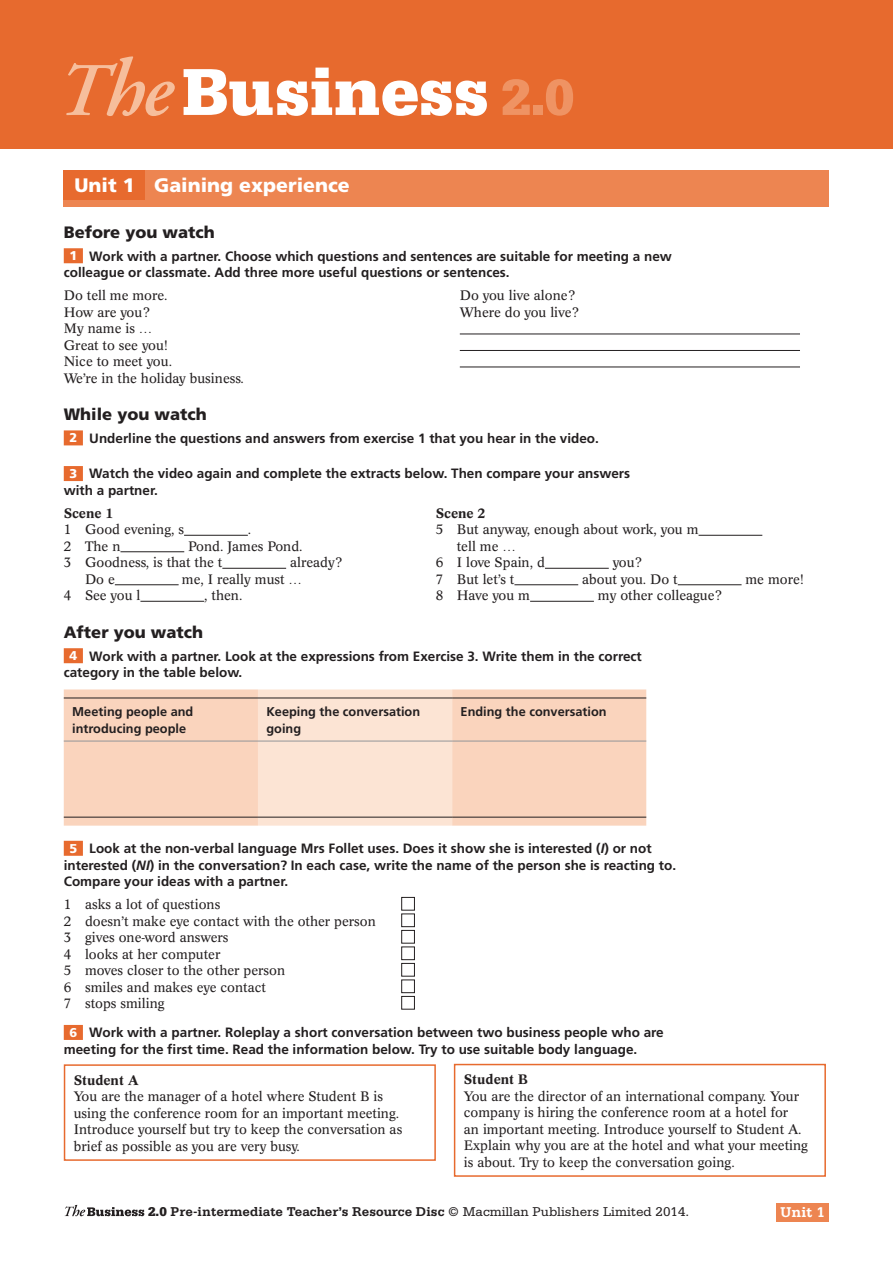
<style>
.page{position:relative;width:893px;height:1263px;background:#fff}
.page>*{position:absolute;margin:0;border:0;box-sizing:border-box;transform-origin:0 0}
.t1{font:900 70.05px "Serifa Std";color:#fff}
.t2{font:900 19.5px "Frutiger LT Std";color:#fff}
.t3{font:900 16.5px "Frutiger LT Std";color:#231f20}
.t4{font:700 15px "Serifa Std";color:#fff}
.t5{font:13.5px/16.5px "Concorde Std";color:#231f20}
.t6{font:700 13.5px/16.5px "Frutiger LT Std";color:#231f20}
.t7{font:700 13.5px "Serifa Std";color:#231f20}
.t8{font:500 13.5px "Concorde Std";color:#231f20}
.t9{font:700 12.75px/16.5px "Frutiger LT Std";color:#231f20}
.s1{font-family:"Adobe Garamond Pro";font-weight:600;font-style:italic;font-size:75.45px;color:#f6be9c}
.s2{font-family:"Adobe Garamond Pro";font-weight:600;font-style:italic;font-size:81.9px;color:#f6be9c}
.s3{font-size:53.7px;color:#ef9363}
.s4{font-weight:900;font-size:12.75px;color:#fff}
.s5{font-style:italic}
.s6{font-weight:900}
.s7{font-weight:400}
</style>
<div class="page">
<div style="left:0;top:0;width:893px;height:149px;background:#e76a2e"></div>
<div style="left:64px;top:170px;width:765px;height:36px;background:#ed8551"></div>
<div style="left:64px;top:170px;width:81px;height:30px;background:#e76a2e"></div>
<div style="left:776px;top:1203px;width:53px;height:18px;background:#ed8551"></div>
<svg style="left:65px;top:1205px;width:79px;height:11px"></svg>
<div style="left:64px;top:248px;width:19px;height:15px;background:#e76a2e"></div>
<div style="left:64px;top:430px;width:19px;height:15px;background:#e76a2e"></div>
<div style="left:64px;top:466px;width:19px;height:15px;background:#e76a2e"></div>
<div style="left:64px;top:648px;width:19px;height:15px;background:#e76a2e"></div>
<div style="left:64px;top:841px;width:19px;height:15px;background:#e76a2e"></div>
<div style="left:64px;top:1025px;width:19px;height:15px;background:#e76a2e"></div>
<hr style="left:460px;top:334px;width:340px;height:1px;background:#231f20">
<hr style="left:460px;top:350px;width:340px;height:1px;background:#231f20">
<hr style="left:460px;top:367px;width:340px;height:1px;background:#231f20">
<hr style="left:184px;top:535px;width:64px;height:1px;background:#231f20">
<hr style="left:698px;top:535px;width:64px;height:1px;background:#231f20">
<hr style="left:120px;top:551px;width:64px;height:1px;background:#231f20">
<hr style="left:222px;top:568px;width:64px;height:1px;background:#231f20">
<hr style="left:545px;top:568px;width:64px;height:1px;background:#231f20">
<hr style="left:115px;top:584px;width:64px;height:1px;background:#231f20">
<hr style="left:514px;top:584px;width:64px;height:1px;background:#231f20">
<hr style="left:678px;top:584px;width:64px;height:1px;background:#231f20">
<hr style="left:140px;top:601px;width:64px;height:1px;background:#231f20">
<hr style="left:530px;top:601px;width:64px;height:1px;background:#231f20">
<div style="left:64px;top:689px;width:582px;height:137px;background:#fad4bd"></div>
<div style="left:258px;top:689px;width:194px;height:137px;background:#fce4d4"></div>
<hr style="left:64px;top:741px;width:194px;height:1px;background:#939598">
<hr style="left:258px;top:741px;width:194px;height:1px;background:#939598">
<hr style="left:452px;top:741px;width:194px;height:1px;background:#939598">
<hr style="left:64px;top:817px;width:194px;height:1px;background:#231f20">
<hr style="left:258px;top:817px;width:194px;height:1px;background:#231f20">
<hr style="left:452px;top:817px;width:194px;height:1px;background:#231f20">
<hr style="left:64px;top:698px;width:194px;height:1px;background:#231f20">
<hr style="left:258px;top:698px;width:194px;height:1px;background:#231f20">
<hr style="left:452px;top:698px;width:194px;height:1px;background:#231f20">
<div style="left:401px;top:897px;width:14px;height:13px;border:1px solid #231f20"></div>
<div style="left:401px;top:913px;width:14px;height:14px;border:1px solid #231f20"></div>
<div style="left:401px;top:930px;width:14px;height:13px;border:1px solid #231f20"></div>
<div style="left:401px;top:946px;width:14px;height:14px;border:1px solid #231f20"></div>
<div style="left:401px;top:963px;width:14px;height:13px;border:1px solid #231f20"></div>
<div style="left:401px;top:979px;width:14px;height:14px;border:1px solid #231f20"></div>
<div style="left:401px;top:996px;width:14px;height:13px;border:1px solid #231f20"></div>
<div style="left:64px;top:1064px;width:372px;height:97px;border:2px solid #e76a2e"></div>
<div style="left:454px;top:1064px;width:372px;height:113px;border:2px solid #e76a2e"></div>
<h1 class="t1" style="left:56px;top:51px;width:520px"><span class="s1">T</span><span class="s2">he</span>Business <span class="s3">2.0</span></h1>
<h2 class="t2" style="left:75px;top:174px;width:277px">Unit 1 Gaining experience</h2>
<p class="t3" style="left:64px;top:222px;width:152px">Before you watch</p>
<p class="t6" style="left:64px;top:248px;width:610px;text-indent:6px"><span class="s4">1</span> Work with a partner. Choose which questions and sentences are suitable for meeting a new colleague or classmate. Add three more useful questions or sentences.</p>
<p class="t5" style="left:64px;top:287px;width:105px">Do tell me more.</p>
<p class="t5" style="left:460px;top:287px;width:117px">Do you live alone?</p>
<p class="t5" style="left:64px;top:304px;width:88px">How are you?</p>
<p class="t5" style="left:460px;top:304px;width:121px">Where do you live?</p>
<p class="t5" style="left:64px;top:320px;width:182px">My name is …<br>Great to see you!<br>Nice to meet you.<br>We’re in the holiday business.</p>
<p class="t3" style="left:64px;top:404px;width:145px">While you watch</p>
<p class="t6" style="left:69px;top:430px;width:531px"><span class="s4">2</span> Underline the questions and answers from exercise 1 that you hear in the video.</p>
<p class="t6" style="left:64px;top:466px;width:568px;text-indent:6px"><span class="s4">3</span> Watch the video again and complete the extracts below. Then compare your answers with a partner.</p>
<p class="t8" style="left:64px;top:505px;width:51px">Scene 1</p>
<p class="t8" style="left:436px;top:505px;width:51px">Scene 2</p>
<p class="t5" style="left:64px;top:521px;width:122px">1 Good evening, s</p>
<p class="t5" style="left:248px;top:521px;width:5px">.</p>
<p class="t5" style="left:436px;top:521px;width:264px">5 But anyway, enough about work, you m</p>
<p class="t5" style="left:64px;top:538px;width:58px">2 The n</p>
<p class="t5" style="left:188px;top:538px;width:116px">Pond. James Pond.</p>
<p class="t5" style="left:457px;top:538px;width:61px">tell me …</p>
<p class="t5" style="left:64px;top:554px;width:160px">3 Goodness, is that the t</p>
<p class="t5" style="left:290px;top:554px;width:54px">already?</p>
<p class="t5" style="left:436px;top:554px;width:111px">6 I love Spain, d</p>
<p class="t5" style="left:613px;top:554px;width:31px">you?</p>
<p class="t5" style="left:85px;top:571px;width:31px">Do e</p>
<p class="t5" style="left:182px;top:571px;width:122px">me, I really must …</p>
<p class="t5" style="left:436px;top:571px;width:80px">7 But let’s t</p>
<p class="t5" style="left:582px;top:571px;width:97px">about you. Do t</p>
<p class="t5" style="left:745px;top:571px;width:60px">me more!</p>
<p class="t5" style="left:64px;top:587px;width:78px">4 See you l</p>
<p class="t5" style="left:204px;top:587px;width:40px">, then.</p>
<p class="t5" style="left:436px;top:587px;width:96px">8 Have you m</p>
<p class="t5" style="left:598px;top:587px;width:126px">my other colleague?</p>
<p class="t3" style="left:64px;top:622px;width:141px">After you watch</p>
<p class="t6" style="left:64px;top:648px;width:579px;text-indent:6px"><span class="s4">4</span> Work with a partner. Look at the expressions from Exercise 3. Write them in the correct category in the table below.</p>
<p class="t9" style="left:72px;top:703px;width:123px">Meeting people and introducing people</p>
<p class="t9" style="left:266px;top:703px;width:155px">Keeping the conversation going</p>
<p class="t9" style="left:461px;top:703px;width:147px">Ending the conversation</p>
<p class="t6" style="left:64px;top:840px;width:614px;text-indent:6px"><span class="s4">5</span> Look at the non-verbal language Mrs Follet uses. Does it show she is interested (<span class="s5">I</span>) or not interested (<span class="s5">NI</span>) in the conversation? In each case, write the name of the person she is reacting to.<br>Compare your ideas with a partner.</p>
<p class="t5" style="left:64px;top:896px;width:314px">1 asks a lot of questions<br>2 doesn’t make eye contact with the other person<br>3 gives one-word answers<br>4 looks at her computer<br>5 moves closer to the other person<br>6 smiles and makes eye contact<br>7 stops smiling</p>
<p class="t6" style="left:64px;top:1024px;width:601px;text-indent:6px"><span class="s4">6</span> Work with a partner. Roleplay a short conversation between two business people who are meeting for the first time. Read the information below. Try to use suitable body language.</p>
<p class="t8" style="left:74px;top:1072px;width:66px">Student A</p>
<p class="t5" style="left:74px;top:1088px;width:330px">You are the manager of a hotel where Student B is using the conference room for an important meeting.<br>Introduce yourself but try to keep the conversation as brief as possible as you are very busy.</p>
<p class="t8" style="left:464px;top:1071px;width:66px">Student B</p>
<p class="t5" style="left:464px;top:1088px;width:346px">You are the director of an international company. Your company is hiring the conference room at a hotel for<br>an important meeting. Introduce yourself to Student A.<br>Explain why you are at the hotel and what your meeting is about. Try to keep the conversation going.</p>
<p class="t7" style="left:148px;top:1204px;width:543px"><span class="s6">2.0</span> Pre-intermediate Teacher’s Resource Disc <span class="s7">© Macmillan Publishers Limited 2014.</span></p>
<p class="t4" style="left:781px;top:1203px;width:46px">Unit 1</p>
</div>
